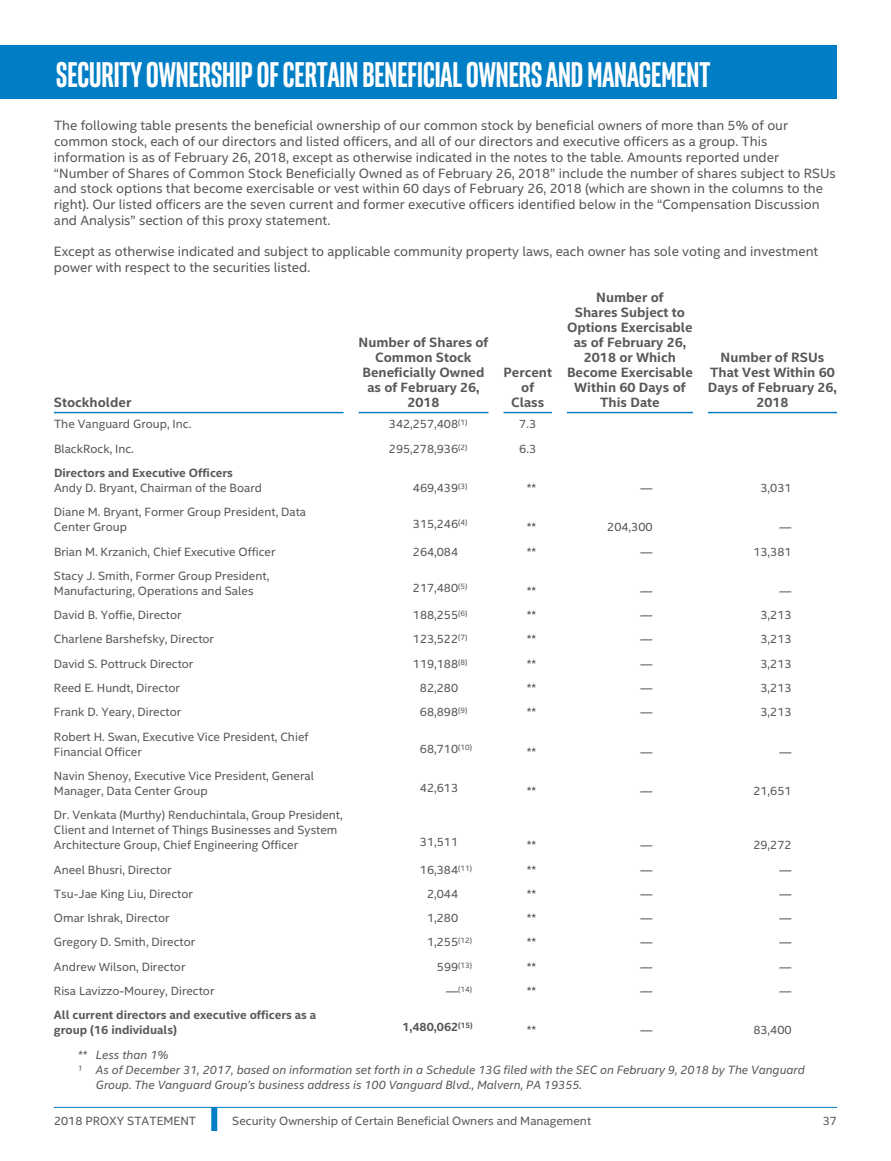
<style>
.page{position:relative;width:891px;height:1161px;background:#fff}
.page>*{position:absolute;margin:0;border:0;box-sizing:border-box;transform-origin:0 0}
.t1{font:700 36px "Intel Clear Pro";color:#fff}
.t2{font:13.5px/15.8px "Intel Clear";color:#57585a}
.t3{font:700 13.5px/15px "Intel Clear";color:#57585a;text-align:center}
.t4{font:12px/15px "Intel Clear";color:#57585a}
.t5{font:italic 12px "Intel Clear";color:#57585a}
.t6{font:700 12px/15px "Intel Clear";color:#57585a}
.t7{font:7.8px "Intel Clear";color:#57585a}
.s1{font-size:12px}
</style>
<div class="page">
<div style="left:0;top:45px;width:837px;height:54px;background:#007ec5"></div>
<hr style="left:54px;top:412px;width:290px;height:1px;background:#007ec5">
<hr style="left:359px;top:412px;width:129px;height:1px;background:#007ec5">
<hr style="left:503px;top:412px;width:49px;height:1px;background:#007ec5">
<hr style="left:567px;top:412px;width:126px;height:1px;background:#007ec5">
<hr style="left:708px;top:412px;width:129px;height:1px;background:#007ec5">
<hr style="left:54px;top:1107px;width:783px;height:1px;background:#007ec5">
<div style="left:211px;top:1110px;width:6px;height:18px;background:#007ec5"></div>
<h1 class="t1" style="left:56px;top:62px;width:656px">SECURITYOWNERSHIP OFCERTAINBENEFICIAL OWNERS AND MANAGEMENT</h1>
<p class="t2" style="left:54px;top:119px;width:783px">The following table presents the beneficial ownership of our common stock by beneficial owners of more than 5% of our common stock, each of our directors and listed officers, and all of our directors and executive officers as a group. This information is as of February 26, 2018, except as otherwise indicated in the notes to the table. Amounts reported under “Number of Shares of Common Stock Beneficially Owned as of February 26, 2018” include the number of shares subject to RSUs and stock options that become exercisable or vest within 60 days of February 26, 2018 (which are shown in the columns to the right). Our listed officers are the seven current and former executive officers identified below in the “Compensation Discussion and Analysis” section of this proxy statement.</p>
<p class="t2" style="left:54px;top:245px;width:766px">Except as otherwise indicated and subject to applicable community property laws, each owner has sole voting and investment power with respect to the securities listed.</p>
<p class="t3" style="left:54px;top:397px;width:79px">Stockholder</p>
<p class="t3" style="left:359px;top:337px;width:131px">Number of Shares of<br>Common Stock<br>Beneficially Owned as of February 26,<br>2018</p>
<p class="t3" style="left:503px;top:367px;width:50px">Percent of<br>Class</p>
<p class="t4" style="left:54px;top:418px;width:139px">The Vanguard Group, Inc.</p>
<p class="t4" style="left:389px;top:418px;width:80px">342,257,408<sup>(1)</sup></p>
<p class="t4" style="left:519px;top:418px;width:18px">7.3</p>
<p class="t4" style="left:54px;top:442px;width:81px">BlackRock, Inc.</p>
<p class="t4" style="left:389px;top:442px;width:80px">295,278,936<sup>(2)</sup></p>
<p class="t4" style="left:519px;top:442px;width:18px">6.3</p>
<p class="t6" style="left:54px;top:467px;width:181px">Directors and Executive Officers</p>
<p class="t4" style="left:54px;top:482px;width:210px">Andy D. Bryant, Chairman of the Board</p>
<p class="t4" style="left:413px;top:482px;width:56px">469,439<sup>(3)</sup></p>
<p class="t4" style="left:527px;top:482px;width:11px">**</p>
<p class="t3" style="left:567px;top:292px;width:127px">Number of<br>Shares Subject to<br>Options Exercisable as of February 26,<br>2018 or Which<br>Become Exercisable<br>Within 60 Days of<br>This Date</p>
<p class="t3" style="left:708px;top:352px;width:131px">Number of RSUs<br>That Vest Within 60<br>Days of February 26,<br>2018</p>
<p class="t4" style="left:641px;top:482px;width:13px">—</p>
<p class="t4" style="left:760px;top:482px;width:33px">3,031</p>
<p class="t4" style="left:54px;top:506px;width:254px">Diane M. Bryant, Former Group President, Data<br>Center Group</p>
<p class="t4" style="left:413px;top:518px;width:56px">315,246<sup>(4)</sup></p>
<p class="t4" style="left:527px;top:521px;width:11px">**</p>
<p class="t4" style="left:607px;top:521px;width:47px">204,300</p>
<p class="t4" style="left:780px;top:521px;width:13px">—</p>
<p class="t4" style="left:54px;top:545px;width:223px">Brian M. Krzanich, Chief Executive Officer</p>
<p class="t4" style="left:413px;top:545px;width:47px">264,084</p>
<p class="t4" style="left:527px;top:545px;width:11px">**</p>
<p class="t4" style="left:641px;top:545px;width:13px">—</p>
<p class="t4" style="left:753px;top:545px;width:40px">13,381</p>
<p class="t4" style="left:54px;top:570px;width:217px">Stacy J. Smith, Former Group President,<br>Manufacturing, Operations and Sales</p>
<p class="t4" style="left:413px;top:582px;width:56px">217,480<sup>(5)</sup></p>
<p class="t4" style="left:527px;top:585px;width:11px">**</p>
<p class="t4" style="left:641px;top:585px;width:13px">—</p>
<p class="t4" style="left:780px;top:585px;width:13px">—</p>
<p class="t4" style="left:54px;top:609px;width:129px">David B. Yoffie, Director</p>
<p class="t4" style="left:413px;top:609px;width:56px">188,255<sup>(6)</sup></p>
<p class="t4" style="left:527px;top:609px;width:11px">**</p>
<p class="t4" style="left:641px;top:609px;width:13px">—</p>
<p class="t4" style="left:760px;top:609px;width:33px">3,213</p>
<p class="t4" style="left:54px;top:633px;width:162px">Charlene Barshefsky, Director</p>
<p class="t4" style="left:413px;top:633px;width:56px">123,522<sup>(7)</sup></p>
<p class="t4" style="left:527px;top:633px;width:11px">**</p>
<p class="t4" style="left:641px;top:633px;width:13px">—</p>
<p class="t4" style="left:760px;top:633px;width:33px">3,213</p>
<p class="t4" style="left:54px;top:657px;width:141px">David S. Pottruck Director</p>
<p class="t4" style="left:413px;top:657px;width:56px">119,188<sup>(8)</sup></p>
<p class="t4" style="left:527px;top:657px;width:11px">**</p>
<p class="t4" style="left:641px;top:657px;width:13px">—</p>
<p class="t4" style="left:760px;top:657px;width:33px">3,213</p>
<p class="t4" style="left:54px;top:682px;width:128px">Reed E. Hundt, Director</p>
<p class="t4" style="left:420px;top:682px;width:40px">82,280</p>
<p class="t4" style="left:527px;top:682px;width:11px">**</p>
<p class="t4" style="left:641px;top:682px;width:13px">—</p>
<p class="t4" style="left:760px;top:682px;width:33px">3,213</p>
<p class="t4" style="left:54px;top:706px;width:129px">Frank D. Yeary, Director</p>
<p class="t4" style="left:420px;top:706px;width:49px">68,898<sup>(9)</sup></p>
<p class="t4" style="left:527px;top:706px;width:11px">**</p>
<p class="t4" style="left:641px;top:706px;width:13px">—</p>
<p class="t4" style="left:760px;top:706px;width:33px">3,213</p>
<p class="t4" style="left:54px;top:730px;width:256px">Robert H. Swan, Executive Vice President, Chief<br>Financial Officer</p>
<p class="t4" style="left:420px;top:742px;width:54px">68,710<sup>(10)</sup></p>
<p class="t4" style="left:527px;top:745px;width:11px">**</p>
<p class="t4" style="left:641px;top:745px;width:13px">—</p>
<p class="t4" style="left:780px;top:745px;width:13px">—</p>
<p class="t4" style="left:54px;top:770px;width:262px">Navin Shenoy, Executive Vice President, General<br>Manager, Data Center Group</p>
<p class="t4" style="left:420px;top:782px;width:40px">42,613</p>
<p class="t4" style="left:527px;top:785px;width:11px">**</p>
<p class="t4" style="left:641px;top:785px;width:13px">—</p>
<p class="t4" style="left:753px;top:785px;width:40px">21,651</p>
<p class="t4" style="left:54px;top:809px;width:290px">Dr. Venkata (Murthy) Renduchintala, Group President,<br>Client and Internet of Things Businesses and System<br>Architecture Group, Chief Engineering Officer</p>
<p class="t4" style="left:420px;top:836px;width:40px">31,511</p>
<p class="t4" style="left:527px;top:839px;width:11px">**</p>
<p class="t4" style="left:641px;top:839px;width:13px">—</p>
<p class="t4" style="left:753px;top:839px;width:40px">29,272</p>
<p class="t4" style="left:54px;top:863px;width:119px">Aneel Bhusri, Director</p>
<p class="t4" style="left:420px;top:863px;width:53px">16,384<sup>(11)</sup></p>
<p class="t4" style="left:527px;top:863px;width:11px">**</p>
<p class="t4" style="left:641px;top:863px;width:13px">—</p>
<p class="t4" style="left:780px;top:863px;width:13px">—</p>
<p class="t4" style="left:54px;top:888px;width:140px">Tsu-Jae King Liu, Director</p>
<p class="t4" style="left:427px;top:888px;width:33px">2,044</p>
<p class="t4" style="left:527px;top:888px;width:11px">**</p>
<p class="t4" style="left:641px;top:888px;width:13px">—</p>
<p class="t4" style="left:780px;top:888px;width:13px">—</p>
<p class="t4" style="left:54px;top:912px;width:117px">Omar Ishrak, Director</p>
<p class="t4" style="left:427px;top:912px;width:33px">1,280</p>
<p class="t4" style="left:527px;top:912px;width:11px">**</p>
<p class="t4" style="left:641px;top:912px;width:13px">—</p>
<p class="t4" style="left:780px;top:912px;width:13px">—</p>
<p class="t4" style="left:54px;top:936px;width:143px">Gregory D. Smith, Director</p>
<p class="t4" style="left:427px;top:936px;width:46px">1,255<sup>(12)</sup></p>
<p class="t4" style="left:527px;top:936px;width:11px">**</p>
<p class="t4" style="left:641px;top:936px;width:13px">—</p>
<p class="t4" style="left:780px;top:936px;width:13px">—</p>
<p class="t4" style="left:54px;top:960px;width:133px">Andrew Wilson, Director</p>
<p class="t7" style="left:437px;top:962px;width:37px"><span class="s1">599</span>(13)</p>
<p class="t4" style="left:527px;top:960px;width:11px">**</p>
<p class="t4" style="left:641px;top:960px;width:13px">—</p>
<p class="t4" style="left:780px;top:960px;width:13px">—</p>
<p class="t4" style="left:54px;top:985px;width:162px">Risa Lavizzo-Mourey, Director</p>
<p class="t7" style="left:446px;top:987px;width:27px"><span class="s1">—</span>(14)</p>
<p class="t4" style="left:527px;top:985px;width:11px">**</p>
<p class="t4" style="left:641px;top:985px;width:13px">—</p>
<p class="t4" style="left:780px;top:985px;width:13px">—</p>
<p class="t6" style="left:54px;top:1009px;width:264px">All current directors and executive officers as a group (16 individuals)</p>
<p class="t6" style="left:402px;top:1021px;width:72px">1,480,062<sup>(15)</sup></p>
<p class="t4" style="left:527px;top:1024px;width:11px">**</p>
<p class="t4" style="left:641px;top:1024px;width:13px">—</p>
<p class="t4" style="left:753px;top:1024px;width:40px">83,400</p>
<p class="t5" style="left:78px;top:1050px;width:92px">** Less than 1%</p>
<p class="t5" style="left:78px;top:1065px;width:728px"><sup>1</sup> As of December 31, 2017, based on information set forth in a Schedule 13G filed with the SEC on February 9, 2018 by The Vanguard</p>
<p class="t5" style="left:96px;top:1080px;width:488px">Group. The Vanguard Group’s business address is 100 Vanguard Blvd., Malvern, PA 19355.</p>
<p class="t4" style="left:54px;top:1115px;width:144px">2018 PROXY STATEMENT</p>
<p class="t4" style="left:232px;top:1115px;width:360px">Security Ownership of Certain Beneficial Owners and Management</p>
<p class="t4" style="left:823px;top:1115px;width:16px">37</p>
</div>
